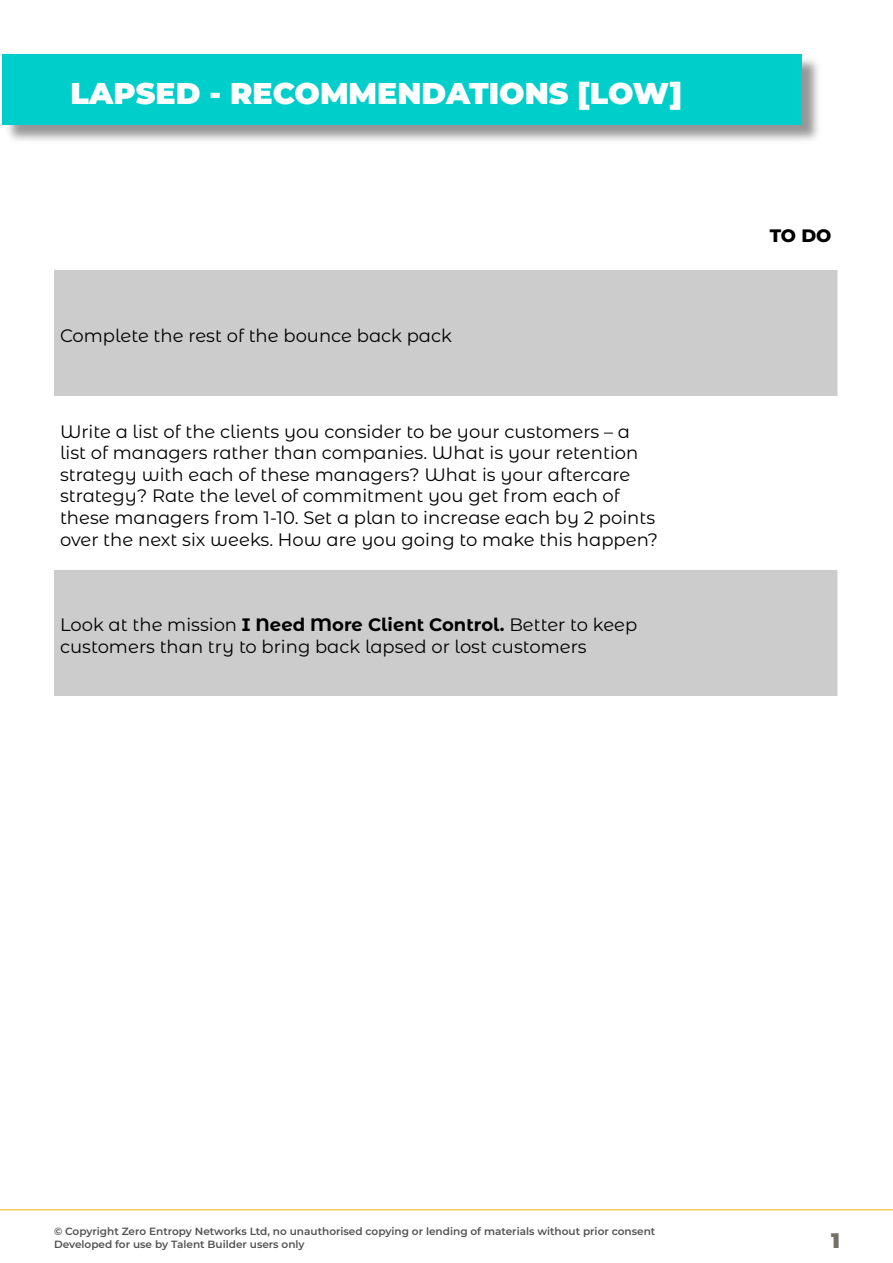
<style>
.page{position:relative;width:893px;height:1263px;background:#fff}
.page>*{position:absolute;margin:0;border:0;box-sizing:border-box;transform-origin:0 0}
.t1{font:900 30px "Montserrat";color:#fff}
.t2{font:900 21px "Montserrat";color:#757167}
.t3{font:18px/21.6px "Montserrat Alternates";color:#000}
.t4{font:800 18px "Montserrat";color:#000}
.t5{font:600 10.5px/12.6px "Montserrat";color:#525252}
.s1{font-weight:700}
</style>
<div class="page">
<div style="left:5px;top:57px;width:816px;height:87px;background:#757474;opacity:.75"></div>
<div style="left:2px;top:54px;width:800px;height:70px;background:#00cecb"></div>
<hr style="left:0;top:1209px;width:893px;height:1px;background:#f9cc59">
<svg style="left:54px;top:270px;width:783px;height:426px;fill:#ccc"></svg>
<h1 class="t1" style="left:70px;top:70px;width:613px">LAPSED - RECOMMENDATIONS [LOW]</h1>
<p class="t3" style="left:60px;top:324px;width:393px">Complete the rest of the bounce back pack</p>
<p class="t3" style="left:60px;top:420px;width:600px">Write a list of the clients you consider to be your customers – a list of managers rather than companies. What is your retention strategy with each of these managers? What is your aftercare strategy? Rate the level of commitment you get from each of these managers from 1-10. Set a plan to increase each by 2 points over the next six weeks. How are you going to make this happen?</p>
<p class="t3" style="left:60px;top:613px;width:579px">Look at the mission <span class="s1">I Need More Client Control.</span> Better to keep customers than try to bring back lapsed or lost customers</p>
<p class="t4" style="left:770px;top:222px;width:63px">TO DO</p>
<p class="t5" style="left:54px;top:1224px;width:603px">© Copyright Zero Entropy Networks Ltd, no unauthorised copying or lending of materials without prior consent<br>Developed for use by Talent Builder users only</p>
<p class="t2" style="left:831px;top:1224px;width:10px">1</p>
</div>
